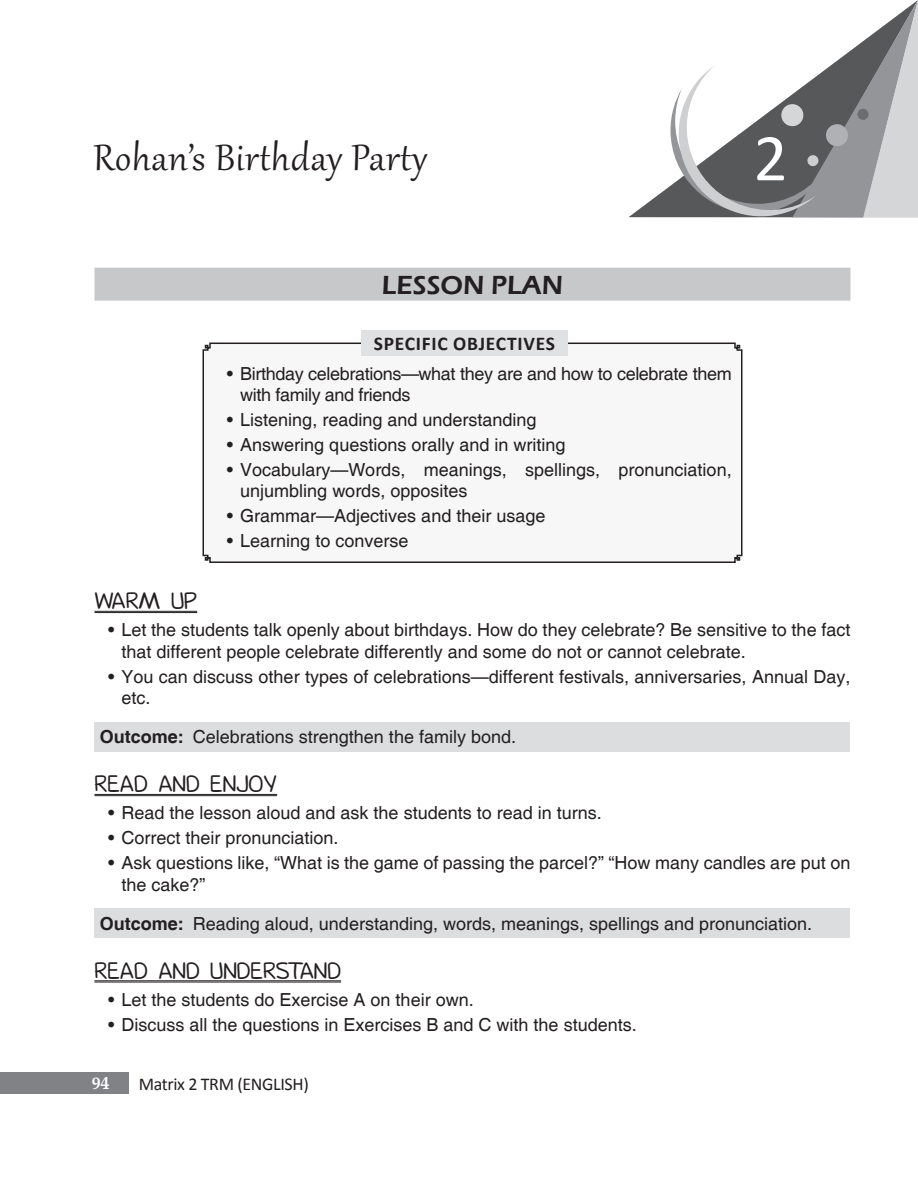
<style>
.page{position:relative;width:918px;height:1188px;background:#fff}
.page>*{position:absolute;margin:0;border:0;box-sizing:border-box;transform-origin:0 0}
.t1{font:67.5px "Calibri";color:#fff}
.Head{font:45px "Gabriola";letter-spacing:.02em;color:#231f20}
.Lesson_plan{font:600 27px "Eras ITC";color:#231f20}
.Head_1{font:21px "Donald";color:#231f20}
.t2{font:700 19.5px "Calibri";letter-spacing:.04em;color:#231f20}
.t3{font:18px/21.6px "Helvetica";color:#231f20}
.t4{font:18px/21.6px "Helvetica";letter-spacing:-.02em;color:#231f20}
.t5{font:18px "Calibri";letter-spacing:-.02em;color:#231f20}
.t6{font:700 18px "Palatino";color:#fff}
.s1{font-weight:700}
</style>
<div class="page">
<svg style="left:629px;top:188px;width:38px;height:29px"></svg>
<svg style="left:667px;top:0;width:251px;height:218px"></svg>
<div style="left:0;top:1072px;width:128px;height:22px;background:#808285"></div>
<div style="left:94px;top:268px;width:756px;height:33px;background:#c7c8ca"></div>
<hr style="left:94px;top:611px;width:103px;height:1px;background:#231f20">
<hr style="left:94px;top:612px;width:103px;height:1px;background:#231f20">
<hr style="left:94px;top:794px;width:183px;height:1px;background:#231f20">
<hr style="left:94px;top:795px;width:183px;height:1px;background:#231f20">
<hr style="left:94px;top:981px;width:247px;height:1px;background:#231f20">
<hr style="left:94px;top:982px;width:247px;height:1px;background:#231f20">
<svg style="left:202px;top:342px;width:541px;height:221px"></svg>
<div style="left:361px;top:330px;width:207px;height:26px;background:#e0e1e3"></div>
<div style="left:94px;top:722px;width:756px;height:30px;background:#dcdddf"></div>
<div style="left:94px;top:908px;width:756px;height:30px;background:#dcdddf"></div>
<p class="Head" style="left:93px;top:128px;width:335px">Rohan’s Birthday Party</p>
<p class="t1" style="left:753px;top:116px;width:36px">2</p>
<p class="Lesson_plan" style="left:382px;top:270px;width:183px">LESSON PLAN</p>
<p class="t2" style="left:374px;top:332px;width:183px">SPECIFIC OBJECTIVES</p>
<p class="t4" style="left:240px;top:363px;width:493px;text-indent:-14px">• Birthday celebrations—what they are and how to celebrate them with family and friends</p>
<p class="t3" style="left:227px;top:410px;width:311px">• Listening, reading and understanding</p>
<p class="t3" style="left:227px;top:434px;width:340px">• Answering questions orally and in writing</p>
<p class="t3" style="left:240px;top:459px;width:493px;text-indent:-14px">• Vocabulary—Words, meanings, spellings, pronunciation, unjumbling words, opposites</p>
<p class="t3" style="left:227px;top:506px;width:320px">• Grammar—Adjectives and their usage</p>
<p class="t3" style="left:227px;top:531px;width:183px">• Learning to converse</p>
<p class="Head_1" style="left:94px;top:592px;width:104px">WARM UP</p>
<p class="t3" style="left:122px;top:620px;width:730px;text-indent:-14px">• Let the students talk openly about birthdays. How do they celebrate? Be sensitive to the fact that different people celebrate differently and some do not or cannot celebrate.</p>
<p class="t3" style="left:122px;top:666px;width:730px;text-indent:-14px">• You can discuss other types of celebrations—different festivals, anniversaries, Annual Day, etc.</p>
<p class="t3" style="left:100px;top:727px;width:418px"><span class="s1">Outcome:</span> Celebrations strengthen the family bond.</p>
<p class="Head_1" style="left:94px;top:775px;width:184px">READ AND ENJOY</p>
<p class="t3" style="left:108px;top:803px;width:495px">• Read the lesson aloud and ask the students to read in turns.</p>
<p class="t3" style="left:108px;top:828px;width:232px">• Correct their pronunciation.</p>
<p class="t3" style="left:122px;top:853px;width:730px;text-indent:-14px">• Ask questions like, “What is the game of passing the parcel?” “How many candles are put on the cake?”</p>
<p class="t3" style="left:100px;top:913px;width:714px"><span class="s1">Outcome:</span> Reading aloud, understanding, words, meanings, spellings and pronunciation.</p>
<p class="Head_1" style="left:94px;top:962px;width:248px">READ AND UNDERSTAND</p>
<p class="t3" style="left:108px;top:989px;width:367px">• Let the students do Exercise A on their own.</p>
<p class="t3" style="left:108px;top:1014px;width:530px">• Discuss all the questions in Exercises B and C with the students.</p>
<p class="t6" style="left:92px;top:1073px;width:19px">94</p>
<p class="t5" style="left:139px;top:1073px;width:172px">Matrix 2 TRM (ENGLISH)</p>
</div>
